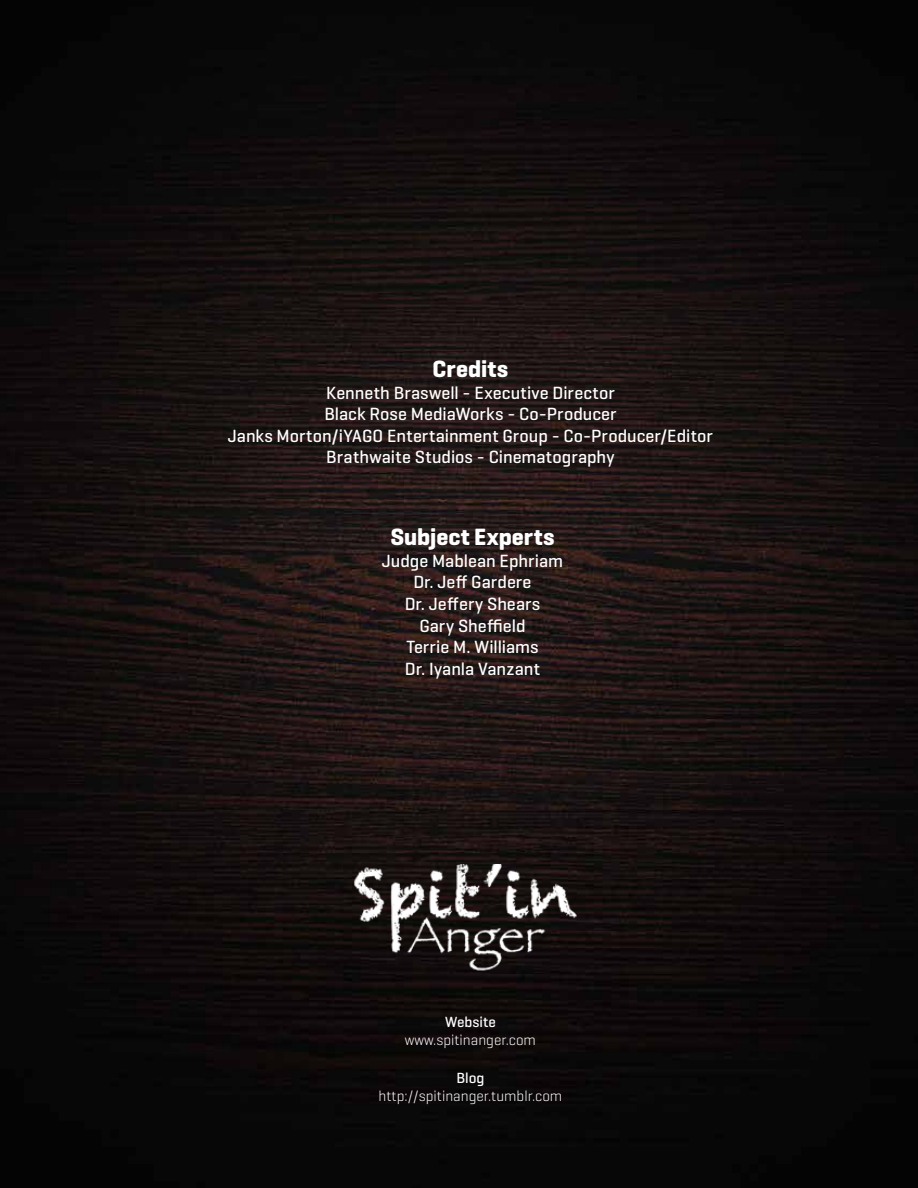
<style>
.page{position:relative;width:918px;height:1188px;background:#fff}
.page>*{position:absolute;margin:0;border:0;box-sizing:border-box;transform-origin:0 0}
.t1{font:700 24px "Geogrotesque";color:#fff}
.t2{font:500 18px/21.6px "Geogrotesque";color:#fff;text-align:center}
.t3{font:300 15px "Geogrotesque";color:#fff}
.t4{font:500 15px "Geogrotesque";color:#fff}
</style>
<div class="page">
<img style="left:0;top:0;width:918px;height:1188px">
<img style="left:351px;top:864px;width:239px;height:122px">
<h1 class="t1" style="left:433px;top:354px;width:77px">Credits</h1>
<p class="t2" style="left:228px;top:381px;width:487px">Kenneth Braswell - Executive Director<br>Black Rose MediaWorks - Co-Producer<br>Janks Morton/iYAGO Entertainment Group - Co-Producer/Editor Brathwaite Studios - Cinematography</p>
<h1 class="t1" style="left:390px;top:522px;width:166px">Subject Experts</h1>
<p class="t2" style="left:382px;top:550px;width:183px">Judge Mablean Ephriam<br>Dr. Jeff Gardere<br>Dr. Jeffery Shears<br>Gary Sheffield<br>Terrie M. Williams<br>Dr. Iyanla Vanzant</p>
<p class="t4" style="left:445px;top:1013px;width:52px">Website</p>
<p class="t3" style="left:405px;top:1031px;width:133px">www.spitinanger.com</p>
<p class="t4" style="left:456px;top:1068px;width:30px">Blog</p>
<p class="t3" style="left:379px;top:1086px;width:185px">http://spitinanger.tumblr.com</p>
</div>
